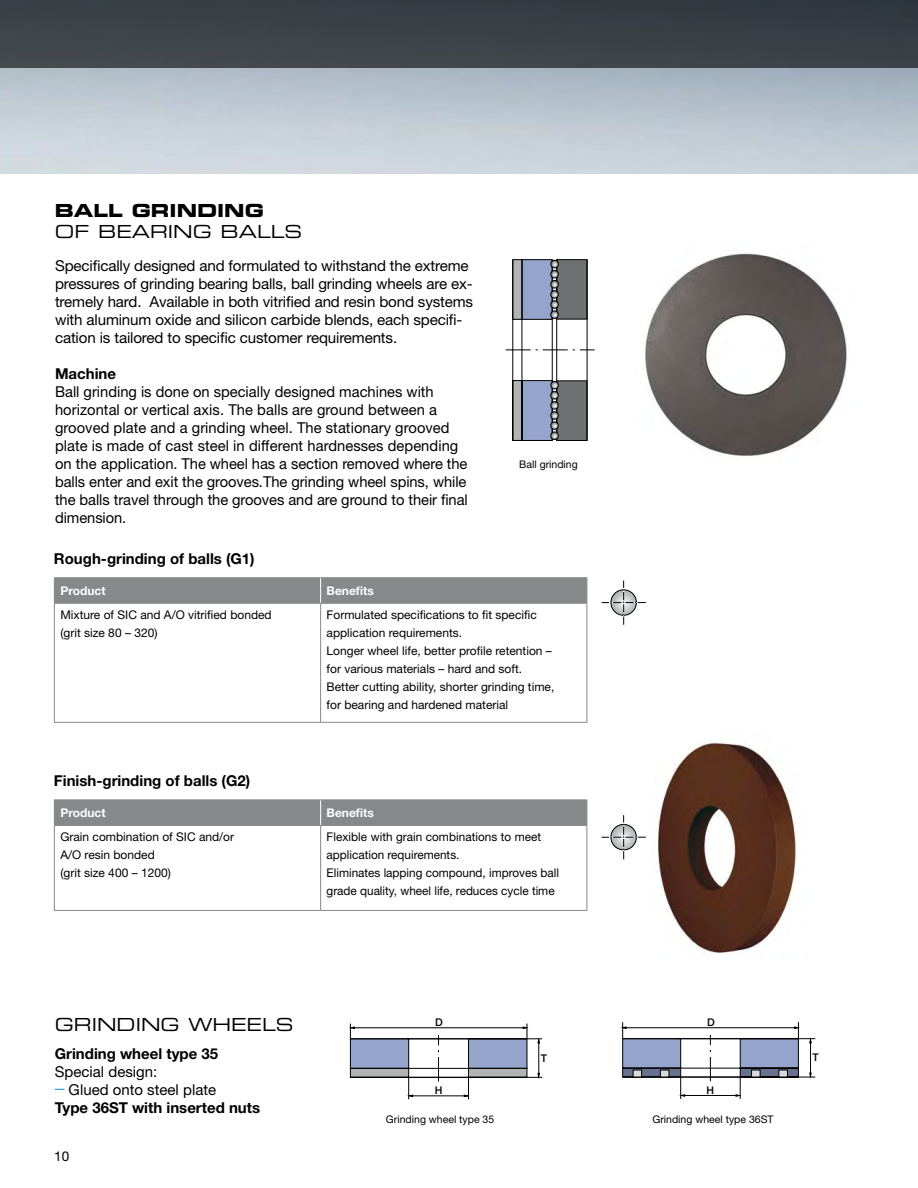
<style>
.page{position:relative;width:918px;height:1188px;background:#fff}
.page>*{position:absolute;margin:0;border:0;box-sizing:border-box;transform-origin:0 0}
.t1{font:18px "Eurostile Extended Two";color:#000}
.t2{font:18px "Eurostile Bold Extended Two";color:#000}
.t3{font:15px/18px "Helvetica Neue";letter-spacing:-.005em;color:#000}
.t4{font:700 15px "Helvetica Neue";color:#000}
.t5{font:13.5px "Helvetica Neue";color:#000}
.t6{font:12px/18px "Helvetica Neue";color:#000}
.t7{font:700 12px "Helvetica Neue";color:#fff}
.t8{font:500 10.65px "Helvetica Neue";color:#000}
.t9{font:10.5px "Helvetica Neue";color:#000}
</style>
<div class="page">
<svg style="left:506px;top:259px;width:89px;height:182px"></svg>
<div style="left:551px;top:432px;width:7px;height:8px;border:1px solid #000;border-radius:50%"></div>
<hr style="left:54px;top:577px;width:267px;height:1px;background:#87888a">
<div style="left:54px;top:578px;width:534px;height:25px;background:#87888a"></div>
<hr style="left:321px;top:577px;width:266px;height:1px;background:#87888a">
<hr style="left:54px;top:604px;width:1px;height:118px;background:#87888a">
<hr style="left:54px;top:603px;width:267px;height:1px;background:#87888a">
<hr style="left:320px;top:604px;width:1px;height:118px;background:#87888a">
<hr style="left:587px;top:604px;width:1px;height:118px;background:#87888a">
<hr style="left:321px;top:603px;width:266px;height:1px;background:#87888a">
<hr style="left:54px;top:722px;width:267px;height:1px;background:#87888a">
<hr style="left:321px;top:722px;width:266px;height:1px;background:#87888a">
<svg style="left:602px;top:581px;width:44px;height:44px"></svg>
<div style="left:54px;top:800px;width:534px;height:25px;background:#87888a"></div>
<hr style="left:321px;top:800px;width:266px;height:1px;background:#87888a">
<hr style="left:54px;top:826px;width:1px;height:84px;background:#87888a">
<hr style="left:54px;top:825px;width:267px;height:1px;background:#87888a">
<hr style="left:54px;top:910px;width:267px;height:1px;background:#87888a">
<hr style="left:320px;top:826px;width:1px;height:84px;background:#87888a">
<hr style="left:587px;top:826px;width:1px;height:84px;background:#87888a">
<hr style="left:321px;top:825px;width:266px;height:1px;background:#87888a">
<hr style="left:321px;top:910px;width:266px;height:1px;background:#87888a">
<svg style="left:602px;top:815px;width:43px;height:44px"></svg>
<img style="left:645px;top:742px;width:151px;height:211px">
<img style="left:645px;top:253px;width:202px;height:203px">
<div style="left:0;top:0;width:918px;height:68px;background:#3a4248"></div>
<svg style="left:350px;top:1024px;width:178px;height:75px"></svg>
<hr style="left:351px;top:1077px;width:191px;height:1px;background:#000">
<hr style="left:539px;top:1042px;width:1px;height:32px;background:#000">
<hr style="left:351px;top:1039px;width:191px;height:1px;background:#000">
<svg style="left:622px;top:1022px;width:177px;height:77px"></svg>
<hr style="left:623px;top:1077px;width:192px;height:1px;background:#000">
<hr style="left:810px;top:1041px;width:1px;height:32px;background:#000">
<hr style="left:623px;top:1038px;width:192px;height:1px;background:#000">
<svg style="left:809px;top:1073px;width:3px;height:4px"></svg>
<div style="left:633px;top:1070px;width:9px;height:7px;background:#d9dadb;border:1px solid #000"></div>
<div style="left:660px;top:1070px;width:9px;height:7px;background:#d9dadb;border:1px solid #000"></div>
<div style="left:751px;top:1070px;width:9px;height:7px;background:#d9dadb;border:1px solid #000"></div>
<div style="left:779px;top:1070px;width:9px;height:7px;background:#d9dadb;border:1px solid #000"></div>
<p class="t2" style="left:55px;top:198px;width:210px">BALL GRINDING</p>
<p class="t1" style="left:55px;top:220px;width:61px">OF BEARING</p>
<p class="t1" style="left:221px;top:220px;width:17px">BALLS</p>
<p class="t3" style="left:55px;top:256px;width:420px">Specifically designed and formulated to withstand the extreme pressures of grinding bearing balls, ball grinding wheels are ex&shy;tremely hard. Available in both vitrified and resin bond systems with aluminum oxide and silicon carbide blends, each specifi&shy;cation is tailored to specific customer requirements.</p>
<p class="t4" style="left:55px;top:364px;width:63px">Machine</p>
<p class="t3" style="left:55px;top:382px;width:414px">Ball grinding is done on specially designed machines with horizontal or vertical axis. The balls are ground between a grooved plate and a grinding wheel. The stationary grooved plate is made of cast steel in different hardnesses depending on the application. The wheel has a section removed where the balls enter and exit the grooves.The grinding wheel spins, while the balls travel through the grooves and are ground to their final dimension.</p>
<p class="t9" style="left:519px;top:458px;width:60px">Ball grinding</p>
<p class="t4" style="left:54px;top:549px;width:202px">Rough-grinding of balls (G1)</p>
<p class="t7" style="left:60px;top:584px;width:47px">Product</p>
<p class="t7" style="left:327px;top:584px;width:49px">Benefits</p>
<p class="t6" style="left:60px;top:605px;width:213px">Mixture of SIC and A/O vitrified bonded (grit size 80 – 320)</p>
<p class="t6" style="left:327px;top:605px;width:229px">Formulated specifications to fit specific application requirements.<br>Longer wheel life, better profile retention – for various materials – hard and soft.<br>Better cutting ability, shorter grinding time, for bearing and hardened material</p>
<p class="t4" style="left:54px;top:771px;width:198px">Finish-grinding of balls (G2)</p>
<p class="t7" style="left:60px;top:806px;width:47px">Product</p>
<p class="t7" style="left:327px;top:806px;width:49px">Benefits</p>
<p class="t6" style="left:60px;top:827px;width:175px">Grain combination of SIC and/or<br>A/O resin bonded<br>(grit size 400 – 1200)</p>
<p class="t6" style="left:327px;top:827px;width:234px">Flexible with grain combinations to meet application requirements.<br>Eliminates lapping compound, improves ball grade quality, wheel life, reduces cycle time</p>
<p class="t1" style="left:55px;top:1013px;width:240px">GRINDING WHEELS</p>
<p class="t4" style="left:55px;top:1044px;width:165px">Grinding wheel type 35</p>
<p class="t3" style="left:69px;top:1062px;width:149px;text-indent:-14px">Special design:<br>Glued onto steel plate</p>
<p class="t4" style="left:55px;top:1098px;width:207px">Type 36ST with inserted nuts</p>
<p class="t5" style="left:54px;top:1148px;width:17px">10</p>
<p class="t8" style="left:435px;top:1016px;width:9px">D</p>
<p class="t8" style="left:435px;top:1084px;width:9px">H</p>
<p class="t9" style="left:386px;top:1113px;width:110px">Grinding wheel type 35</p>
<p class="t8" style="left:541px;top:1052px;width:8px">T</p>
<p class="t8" style="left:707px;top:1016px;width:9px">D</p>
<p class="t8" style="left:707px;top:1084px;width:9px">H</p>
<p class="t9" style="left:652px;top:1113px;width:123px">Grinding wheel type 36ST</p>
<p class="t8" style="left:813px;top:1051px;width:8px">T</p>
</div>
